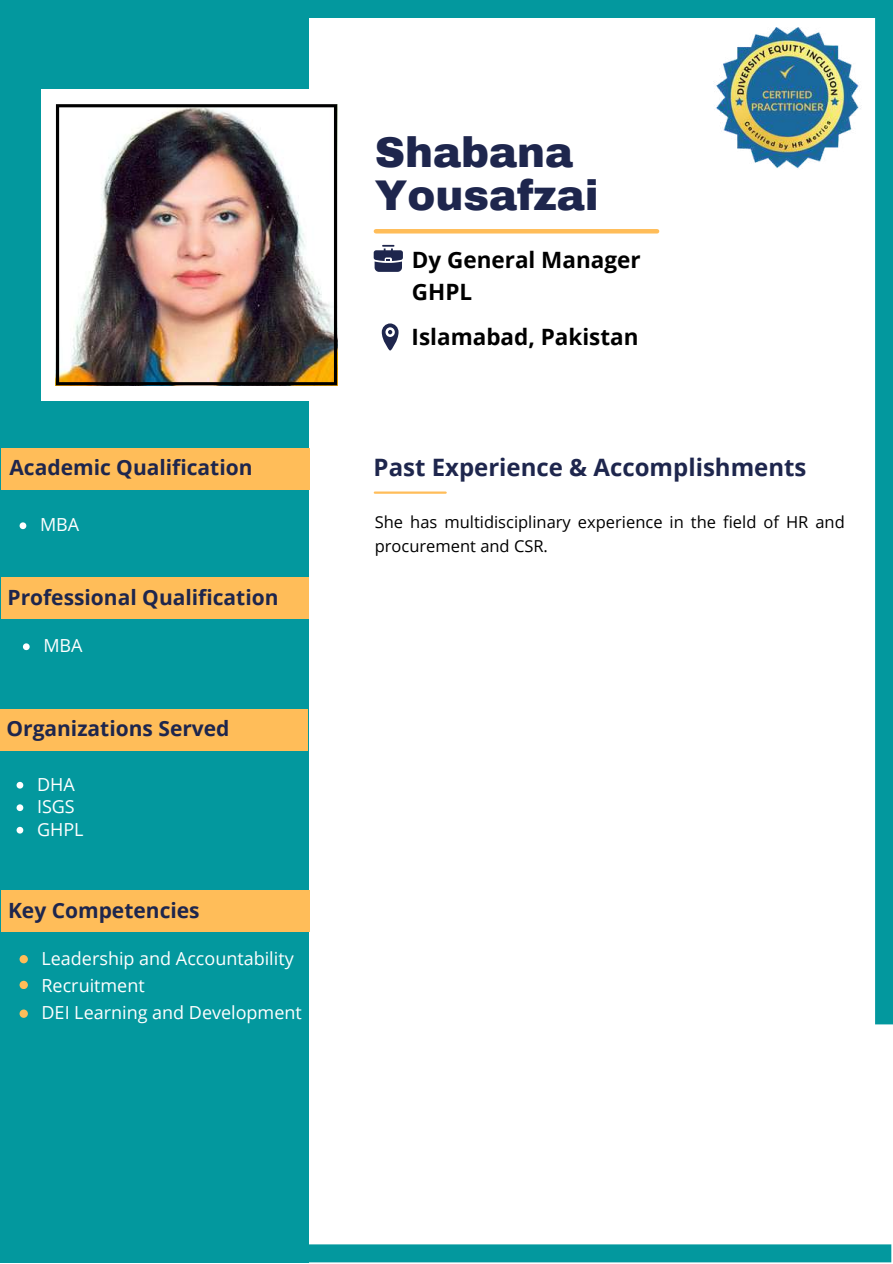
<style>
.page{position:relative;width:893px;height:1264px;background:#fff}
.page>*{position:absolute;margin:0;border:0;box-sizing:border-box;transform-origin:0 0}
.t1{font:900 42px/42.8px "Archivo";color:#1e264d}
.t2{font:700 24px "Open Sans";color:#1e264d}
.t3{font:700 22.5px/31.5px "Open Sans";color:#000}
.t4{font:700 21px "Open Sans";color:#1e264d}
.t5{font:18px/27px "Open Sans";color:#fff}
.t6{font:16.5px/23.5px "Open Sans";color:#000}
</style>
<div class="page">
<div style="left:305px;top:0;width:587px;height:18px;background:#03989e"></div>
<div style="left:294px;top:1244px;width:597px;height:18px;background:#03989e"></div>
<div style="left:0;top:0;width:308px;height:1262px;background:#03989e"></div>
<div style="left:41px;top:89px;width:311px;height:311px;background:#fff"></div>
<div style="left:20px;top:955px;width:8px;height:8px;background:#ffbd59;border-radius:50%"></div>
<svg style="left:382px;top:323px;width:16px;height:27px"></svg>
<hr style="left:376px;top:229px;width:281px;height:4px;background:#ffbd59">
<hr style="left:375px;top:491px;width:70px;height:3px;background:#ffbd59">
<svg style="left:373px;top:245px;width:30px;height:27px"></svg>
<div style="left:1px;top:448px;width:308px;height:41px;background:#ffbd59"></div>
<div style="left:1px;top:577px;width:307px;height:41px;background:#ffbd59"></div>
<div style="left:0;top:708px;width:308px;height:42px;background:#ffbd59"></div>
<div style="left:1px;top:890px;width:308px;height:42px;background:#ffbd59"></div>
<div style="left:20px;top:1009px;width:8px;height:8px;background:#ffbd59;border-radius:50%"></div>
<div style="left:20px;top:980px;width:8px;height:9px;background:#ffbd59;border-radius:50%"></div>
<div style="left:875px;top:0;width:17px;height:1024px;background:#03989e"></div>
<img style="left:713px;top:27px;width:148px;height:142px">
<svg style="left:20px;top:522px;width:6px;height:7px"></svg>
<svg style="left:17px;top:781px;width:6px;height:7px"></svg>
<svg style="left:17px;top:804px;width:6px;height:7px"></svg>
<svg style="left:17px;top:826px;width:6px;height:7px"></svg>
<svg style="left:23px;top:643px;width:7px;height:7px"></svg>
<img style="left:56px;top:104px;width:281px;height:281px">
<p class="t4" style="left:9px;top:452px;width:244px">Academic Qualification</p>
<p class="t5" style="left:40px;top:511px;width:41px">MBA</p>
<p class="t4" style="left:8px;top:582px;width:272px">Professional Qualification</p>
<p class="t5" style="left:43px;top:632px;width:41px">MBA</p>
<p class="t4" style="left:6px;top:713px;width:224px">Organizations Served</p>
<p class="t5" style="left:37px;top:772px;width:48px;line-height:22.5px">DHA<br>ISGS<br>GHPL</p>
<p class="t4" style="left:8px;top:895px;width:193px">Key Competencies</p>
<p class="t5" style="left:42px;top:944px;width:262px">Leadership and Accountability<br>Recruitment<br>DEI Learning and Development</p>
<h1 class="t1" style="left:375px;top:132px;width:225px">Shabana<br>Yousafzai</h1>
<p class="t3" style="left:412px;top:244px;width:230px">Dy General Manager<br>GHPL</p>
<p class="t3" style="left:411px;top:320px;width:228px">Islamabad, Pakistan</p>
<h2 class="t2" style="left:373px;top:450px;width:434px">Past Experience &amp; Accomplishments</h2>
<p class="t6" style="left:375px;top:510px;width:471px">She has multidisciplinary experience in the field of HR and procurement and CSR.</p>
</div>
